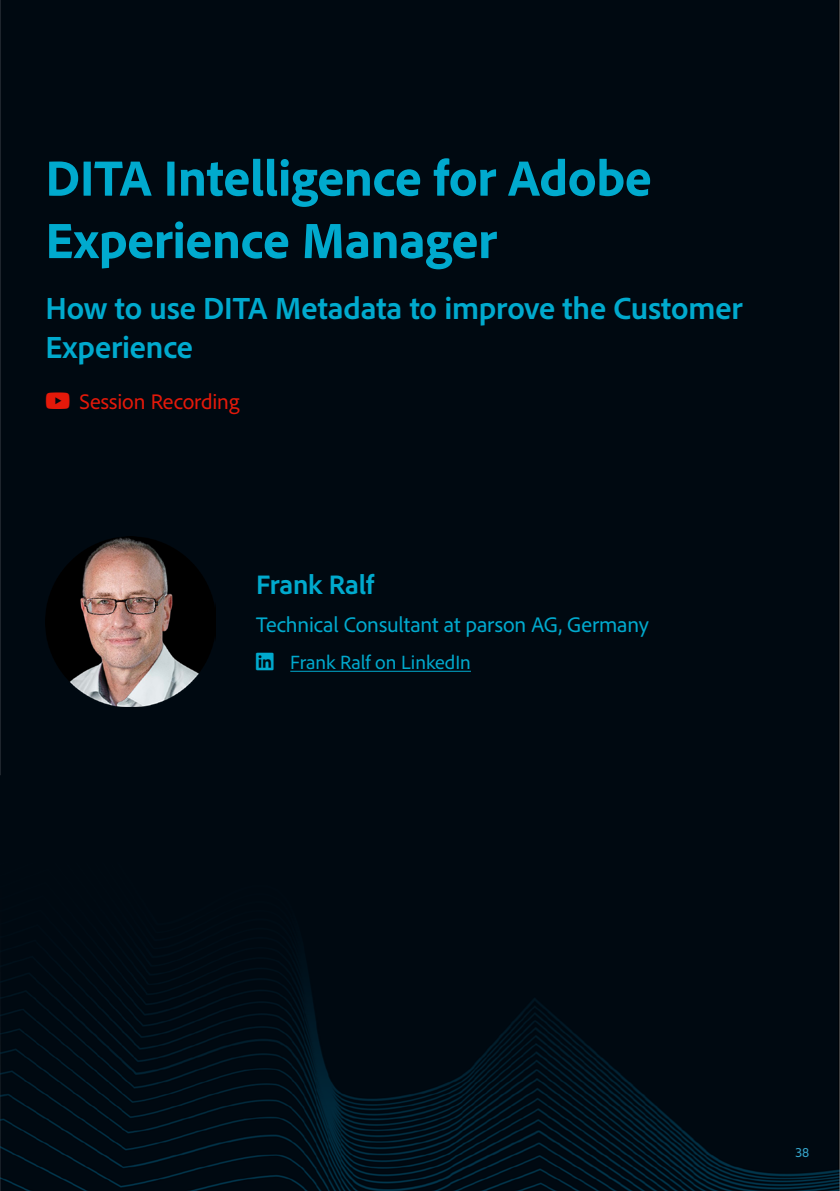
<style>
.page{position:relative;width:840px;height:1191px;background:#fff}
.page>*{position:absolute;margin:0;border:0;box-sizing:border-box;transform-origin:0 0}
.Session-Title{font:800 52px/62.4px "Adobe Clean";letter-spacing:-.005em;color:#00aace}
.Session-Subtitle{font:700 32px/38.4px "Adobe Clean";letter-spacing:-.005em;color:#00aace}
.Speaker-Name{font:700 28px "Adobe Clean";letter-spacing:-.01em;color:#00aace}
.Speaker-Short-Info{font:22px "Adobe Clean";letter-spacing:-.01em;color:#00aace}
.YouTube-Link{font:22px "Adobe Clean";letter-spacing:-.005em;color:#e4190a}
.t1{font:20px "Adobe Clean";letter-spacing:-.005em;color:#00aace}
.t2{font:14px "Adobe Clean";color:#36a6cc}
</style>
<div class="page">
<div style="left:0;top:0;width:839px;height:1191px;background:#000911"></div>
<img style="left:45px;top:536px;width:170px;height:170px">
<hr style="left:290px;top:671px;width:180px;height:1px;background:#00aace">
<svg style="left:46px;top:392px;width:23px;height:17px"></svg>
<svg style="left:256px;top:653px;width:17px;height:17px"></svg>
<h1 class="Session-Title" style="left:45px;top:145px;width:607px">DITA Intelligence for Adobe<br>Experience Manager</h1>
<h2 class="Session-Subtitle" style="left:45px;top:288px;width:698px">How to use DITA Metadata to improve the Customer<br>Experience</h2>
<p class="YouTube-Link" style="left:79px;top:387px;width:161px">Session Recording</p>
<p class="Speaker-Name" style="left:256px;top:566px;width:119px">Frank Ralf</p>
<p class="Speaker-Short-Info" style="left:256px;top:610px;width:394px">Technical Consultant at parson AG, Germany</p>
<p class="t1" style="left:290px;top:650px;width:182px">Frank Ralf on LinkedIn</p>
<p class="t2" style="left:795px;top:1143px;width:15px">38</p>
</div>
